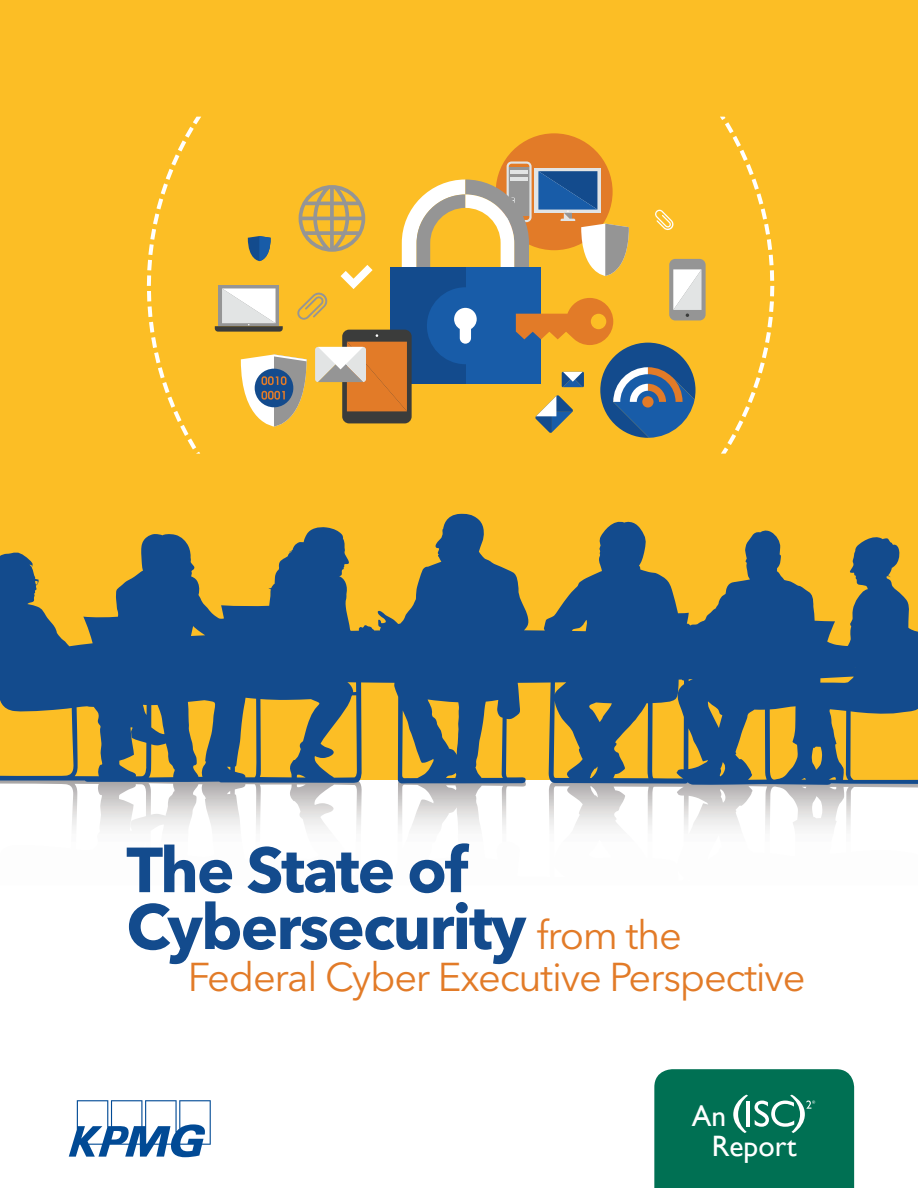
<style>
.page{position:relative;width:918px;height:1188px;background:#fff}
.page>*{position:absolute;margin:0;border:0;box-sizing:border-box;transform-origin:0 0}
.t1{font:700 63px "Avenir Next LT Pro";letter-spacing:-.03em;color:#134b8d}
.t2{font:39.9px "Avenir Next LT Pro";letter-spacing:-.03em;color:#e27b28}
.t3{font:29.55px "Gill Sans";color:#fff}
.s1{font-weight:400;font-size:39.9px;color:#e27b28}
</style>
<div class="page">
<div style="left:0;top:0;width:918px;height:780px;background:#fcbe25"></div>
<img style="left:69px;top:785px;width:849px;height:44px">
<svg style="left:0;top:514px;width:918px;height:271px;fill:#134b8d"></svg>
<svg style="left:770px;top:286px;width:4px;height:10px"></svg>
<svg style="left:721px;top:301px;width:53px;height:153px"></svg>
<svg style="left:148px;top:306px;width:52px;height:148px"></svg>
<svg style="left:147px;top:291px;width:4px;height:11px"></svg>
<svg style="left:147px;top:275px;width:4px;height:11px"></svg>
<svg style="left:147px;top:117px;width:54px;height:153px"></svg>
<svg style="left:720px;top:117px;width:54px;height:148px"></svg>
<svg style="left:770px;top:270px;width:4px;height:11px"></svg>
<div style="left:669px;top:259px;width:37px;height:61px;background:#959595;border-radius:6px"></div>
<div style="left:496px;top:133px;width:117px;height:117px;background:#e27b28;border-radius:50%"></div>
<svg style="left:215px;top:161px;width:487px;height:277px"></svg>
<svg style="left:654px;top:1069px;width:200px;height:119px;background:#0c775b"></svg>
<svg style="left:69px;top:1100px;width:142px;height:57px"></svg>
<p class="t1" style="left:126px;top:832px;width:343px">The State of</p>
<p class="t1" style="left:126px;top:888px;width:557px">Cybersecurity <span class="s1">from the</span></p>
<p class="t2" style="left:188px;top:953px;width:619px">Federal Cyber Executive Perspective</p>
<p class="t3" style="left:712px;top:1129px;width:87px">Report</p>
</div>
